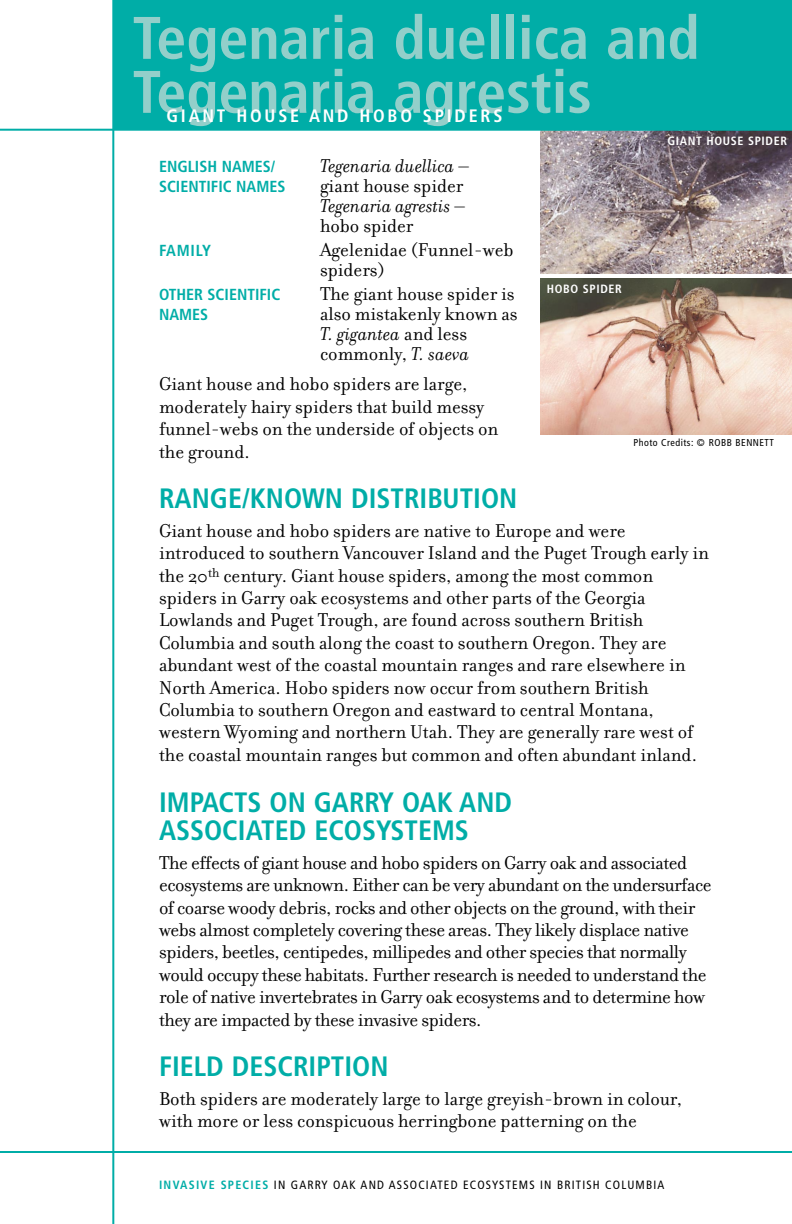
<style>
.page{position:relative;width:792px;height:1224px;background:#fff}
.page>*{position:absolute;margin:0;border:0;box-sizing:border-box;transform-origin:0 0}
.t1{font:700 condensed 60px/54px "Frutiger";color:#93cfca}
.t2{font:700 condensed 28px/28.8px "Frutiger";color:#00ada7}
.t3{font:20px/22.4px "Filosofia";color:#000}
.t4{font:20px/22.4px "Filosofia";letter-spacing:-.02em;color:#000}
.t5{font:italic 20px "Filosofia";color:#000}
.t6{font:700 condensed 18px "Frutiger";letter-spacing:.155em;color:#fff}
.t7{font:700 condensed 16px "Frutiger";color:#00ada7}
.t8{font:condensed 12px "Frutiger";letter-spacing:.095em;color:#000}
.t9{font:700 condensed 12px "Frutiger";letter-spacing:.05em;color:#fff}
.t10{font:condensed 10px "Frutiger";letter-spacing:.05em;color:#000}
.s1{font-style:normal}
.s2{font-style:italic}
.s3{font-weight:700;color:#00ada7}
</style>
<div class="page">
<div style="left:113px;top:0;width:679px;height:130px;background:#00ada7"></div>
<img style="left:540px;top:131px;width:252px;height:143px">
<img style="left:540px;top:278px;width:252px;height:156px">
<hr style="left:112px;top:0;width:2px;height:1224px;background:#00ada7">
<hr style="left:0;top:1151px;width:792px;height:2px;background:#00ada7">
<hr style="left:0;top:129px;width:792px;height:2px;background:#00ada7">
<h1 class="t1" style="left:133px;top:16px;width:569px">Tegenaria duellica and<br>Tegenaria agrestis</h1>
<p class="t6" style="left:166px;top:108px;width:337px">GIANT HOUSE AND HOBO SPIDERS</p>
<p class="t9" style="left:667px;top:136px;width:121px">GIANT HOUSE SPIDER</p>
<p class="t7" style="left:159px;top:160px;width:118px">ENGLISH NAMES/</p>
<p class="t5" style="left:320px;top:158px;width:151px">Tegenaria duellica <span class="s1">–</span></p>
<p class="t7" style="left:159px;top:180px;width:128px">SCIENTIFIC NAMES</p>
<p class="t3" style="left:320px;top:178px;width:147px;line-height:20px;text-align:justify">giant house spider <span class="s2">Tegenaria agrestis</span> – hobo spider</p>
<p class="t7" style="left:159px;top:244px;width:53px">FAMILY</p>
<p class="t3" style="left:320px;top:242px;width:195px;line-height:20px">Agelenidae (Funnel-web spiders)</p>
<p class="t7" style="left:159px;top:288px;width:123px">OTHER SCIENTIFIC</p>
<p class="t3" style="left:320px;top:285px;width:196px">The giant house spider is</p>
<p class="t7" style="left:159px;top:308px;width:51px">NAMES</p>
<p class="t3" style="left:320px;top:306px;width:199px;line-height:20px">also mistakenly known as<br><span class="s2">T. gigantea</span> and less commonly, <span class="s2">T. saeva</span></p>
<p class="t3" style="left:159px;top:376px;width:341px">Giant house and hobo spiders are large, moderately hairy spiders that build messy funnel-webs on the underside of objects on the ground.</p>
<h2 class="t2" style="left:159px;top:487px;width:360px">RANGE/KNOWN DISTRIBUTION</h2>
<p class="t3" style="left:159px;top:522px;width:552px">Giant house and hobo spiders are native to Europe and were introduced to southern Vancouver Island and the Puget Trough early in the 20<sup>th</sup> century. Giant house spiders, among the most common spiders in Garry oak ecosystems and other parts of the Georgia Lowlands and Puget Trough, are found across southern British Columbia and south along the coast to southern Oregon. They are abundant west of the coastal mountain ranges and rare elsewhere in North America. Hobo spiders now occur from southern British Columbia to southern Oregon and eastward to central Montana, western Wyoming and northern Utah. They are generally rare west of the coastal mountain ranges but common and often abundant inland.</p>
<h2 class="t2" style="left:159px;top:790px;width:355px">IMPACTS ON GARRY OAK AND<br>ASSOCIATED ECOSYSTEMS</h2>
<p class="t4" style="left:159px;top:854px;width:554px">The effects of giant house and hobo spiders on Garry oak and associated ecosystems are unknown. Either can be very abundant on the undersurface of coarse woody debris, rocks and other objects on the ground, with their webs almost completely covering these areas. They likely displace native spiders, beetles, centipedes, millipedes and other species that normally would occupy these habitats. Further research is needed to understand the role of native invertebrates in Garry oak ecosystems and to determine how they are impacted by these invasive spiders.</p>
<h2 class="t2" style="left:159px;top:1055px;width:231px">FIELD DESCRIPTION</h2>
<p class="t3" style="left:159px;top:1090px;width:525px">Both spiders are moderately large to large greyish-brown in colour, with more or less conspicuous herringbone patterning on the</p>
<p class="t9" style="left:547px;top:284px;width:76px">HOBO SPIDER</p>
<p class="t10" style="left:634px;top:439px;width:142px">Photo Credits: © ROBB BENNETT</p>
<p class="t8" style="left:159px;top:1180px;width:507px"><span class="s3">INVASIVE SPECIES</span> IN GARRY OAK AND ASSOCIATED ECOSYSTEMS IN BRITISH COLUMBIA</p>
</div>
